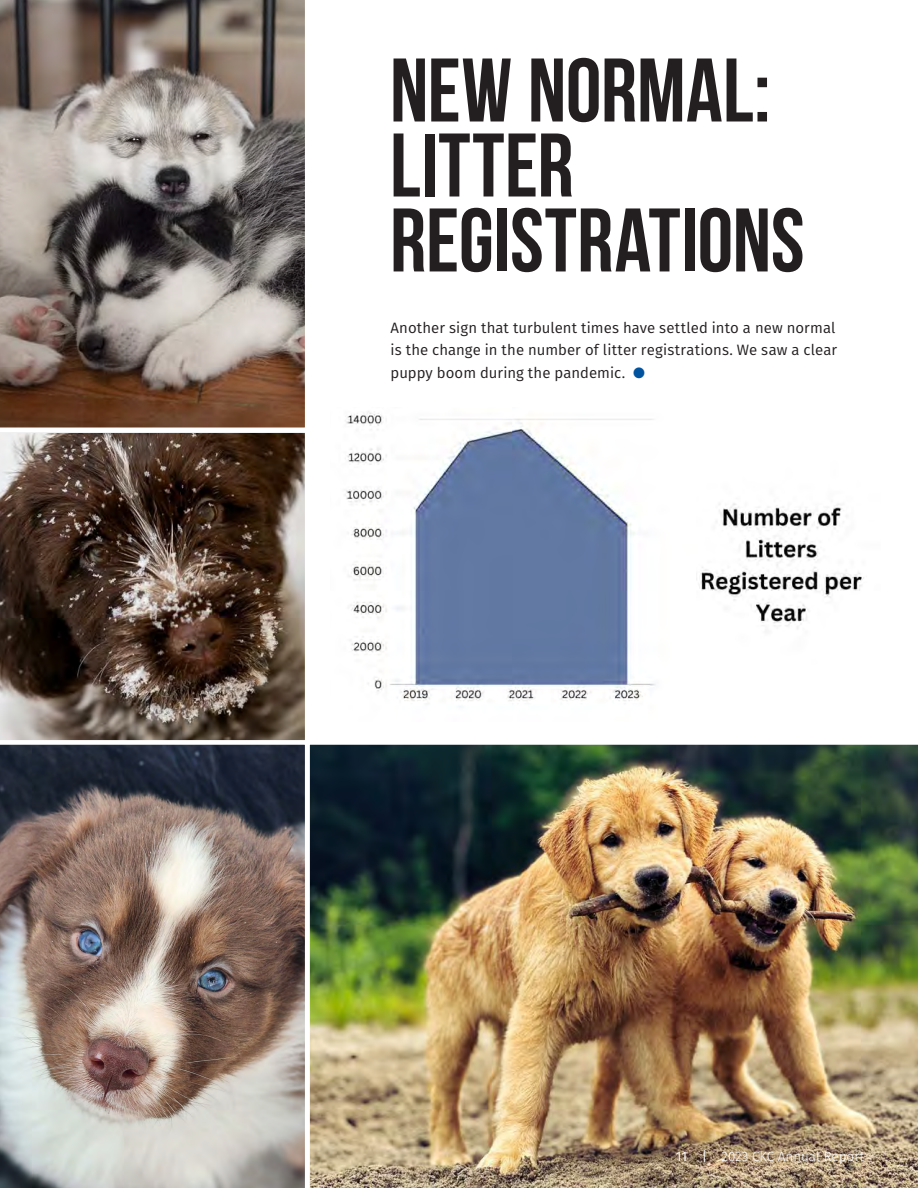
<style>
.page{position:relative;width:918px;height:1188px;background:#fff}
.page>*{position:absolute;margin:0;border:0;box-sizing:border-box;transform-origin:0 0}
.Normal_text{font:700 90px/75px "Bebas Neue";color:#231f20}
.Normal_text-2{font:15px/22.5px "Fira Sans";letter-spacing:.005em;color:#231f20;text-align:justify}
.t1{font:300 13.5px "Fira Sans";color:#fff}
.s1{color:#0153a0}
.s2{font-weight:400}
</style>
<div class="page">
<svg style="left:0;top:432px;width:305px;height:308px;background:#58463b"></svg>
<img style="left:0;top:740px;width:305px;height:448px">
<img style="left:309px;top:744px;width:609px;height:444px">
<svg style="left:0;top:0;width:305px;height:428px;background:#84766f"></svg>
<img style="left:345px;top:411px;width:519px;height:290px">
<p class="Normal_text" style="left:390px;top:52px;width:416px">NEW NORMAL:<br>LITTER<br>REGISTRATIONS</p>
<p class="Normal_text-2" style="left:390px;top:316px;width:448px">Another sign that turbulent times have settled into a new normal is the change in the number of litter registrations. We saw a clear puppy boom during the pandemic. <span class="s1">●</span></p>
<p class="t1" style="left:676px;top:1147px;width:190px"><span class="s2">11 |</span> 2023 CKC Annual Report</p>
</div>
